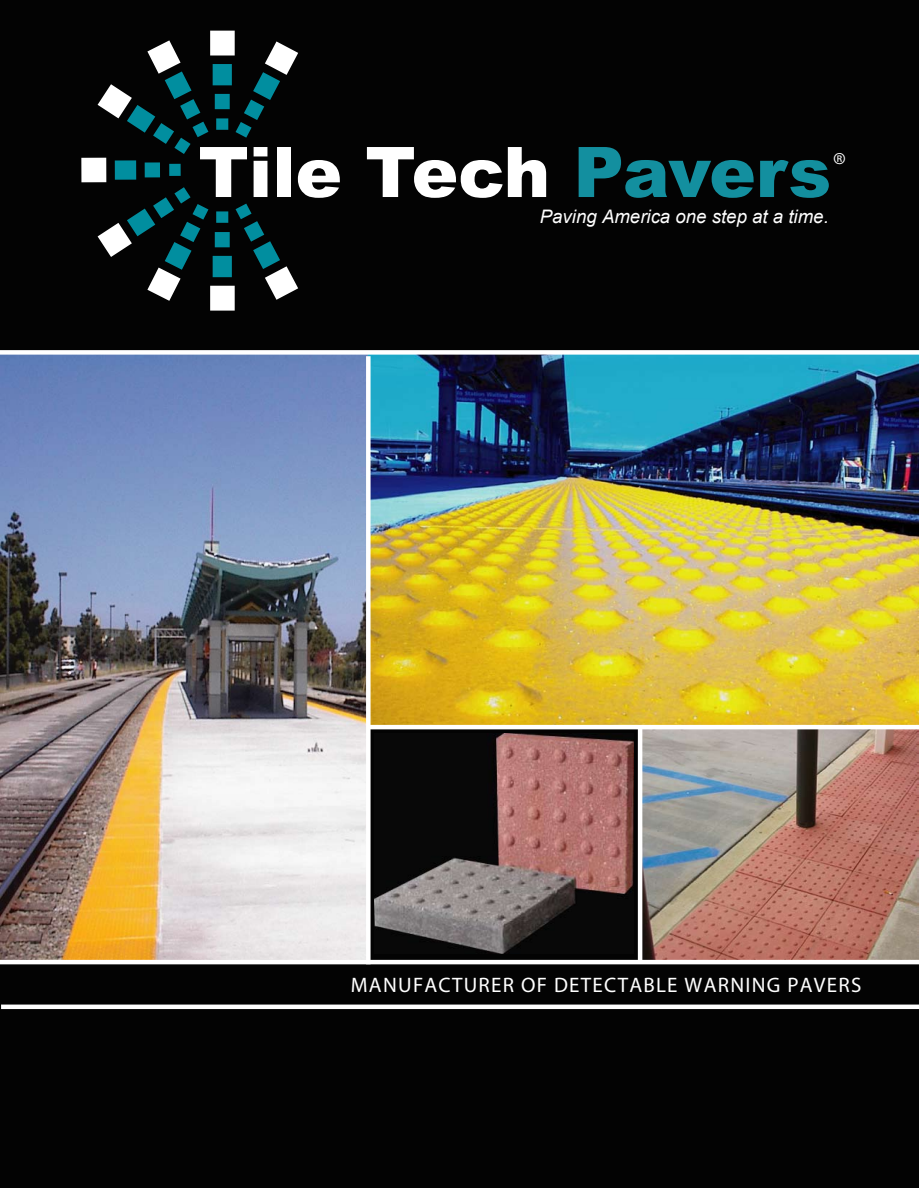
<style>
.page{position:relative;width:923px;height:1188px;background:#fff}
.page>*{position:absolute;margin:0;border:0;box-sizing:border-box;transform-origin:0 0}
.t1{font:900 69.9px "Arial";color:#fff}
.t2{font:24.9px "ITC Avant Garde Std";color:#fff}
.t3{font:500 21px "ITC Avant Garde Std";letter-spacing:.06em;color:#fff}
.t4{font:italic 18.6px "Arial";color:#fff}
.s1{color:#138f9f}
</style>
<div class="page">
<div style="left:0;top:0;width:918px;height:1188px;background:#030303"></div>
<div style="left:210px;top:286px;width:25px;height:25px;background:#fff"></div>
<div style="left:213px;top:256px;width:19px;height:21px;background:#018e9f"></div>
<div style="left:215px;top:232px;width:15px;height:15px;background:#018e9f"></div>
<div style="left:216px;top:211px;width:12px;height:12px;background:#018e9f"></div>
<svg style="left:147px;top:268px;width:33px;height:33px"></svg>
<svg style="left:165px;top:242px;width:26px;height:28px"></svg>
<svg style="left:180px;top:222px;width:20px;height:20px"></svg>
<svg style="left:192px;top:204px;width:16px;height:16px"></svg>
<svg style="left:98px;top:223px;width:34px;height:34px"></svg>
<svg style="left:127px;top:209px;width:28px;height:27px"></svg>
<svg style="left:153px;top:197px;width:21px;height:21px"></svg>
<svg style="left:174px;top:187px;width:16px;height:17px"></svg>
<svg style="left:265px;top:266px;width:33px;height:34px"></svg>
<svg style="left:253px;top:241px;width:27px;height:28px"></svg>
<svg style="left:244px;top:221px;width:20px;height:21px"></svg>
<svg style="left:235px;top:204px;width:16px;height:15px"></svg>
<div style="left:210px;top:31px;width:25px;height:25px;background:#fff"></div>
<div style="left:213px;top:64px;width:19px;height:21px;background:#018e9f"></div>
<div style="left:215px;top:94px;width:15px;height:15px;background:#018e9f"></div>
<div style="left:216px;top:118px;width:12px;height:12px;background:#018e9f"></div>
<svg style="left:147px;top:40px;width:33px;height:34px"></svg>
<svg style="left:165px;top:71px;width:26px;height:28px"></svg>
<svg style="left:180px;top:99px;width:20px;height:20px"></svg>
<svg style="left:192px;top:122px;width:16px;height:15px"></svg>
<svg style="left:98px;top:84px;width:34px;height:34px"></svg>
<svg style="left:127px;top:105px;width:28px;height:28px"></svg>
<svg style="left:153px;top:123px;width:21px;height:21px"></svg>
<svg style="left:174px;top:138px;width:16px;height:16px"></svg>
<svg style="left:265px;top:41px;width:33px;height:34px"></svg>
<svg style="left:253px;top:72px;width:27px;height:28px"></svg>
<svg style="left:244px;top:100px;width:20px;height:20px"></svg>
<svg style="left:235px;top:122px;width:16px;height:16px"></svg>
<div style="left:81px;top:158px;width:25px;height:24px;background:#fff"></div>
<div style="left:115px;top:160px;width:21px;height:20px;background:#018e9f"></div>
<div style="left:145px;top:162px;width:15px;height:15px;background:#018e9f"></div>
<div style="left:169px;top:164px;width:12px;height:12px;background:#018e9f"></div>
<svg style="left:0;top:1002px;width:919px;height:9px"></svg>
<img style="left:0;top:348px;width:919px;height:621px">
<p class="t1" style="left:198px;top:121px;width:634px">Tile Tech <span class="s1">Pavers</span></p>
<p class="t2" style="left:833px;top:149px;width:14px">®</p>
<p class="t4" style="left:540px;top:204px;width:290px">Paving America one step at a time.</p>
<p class="t3" style="left:351px;top:975px;width:512px">MANUFACTURER OF DETECTABLE WARNING PAVERS</p>
</div>
